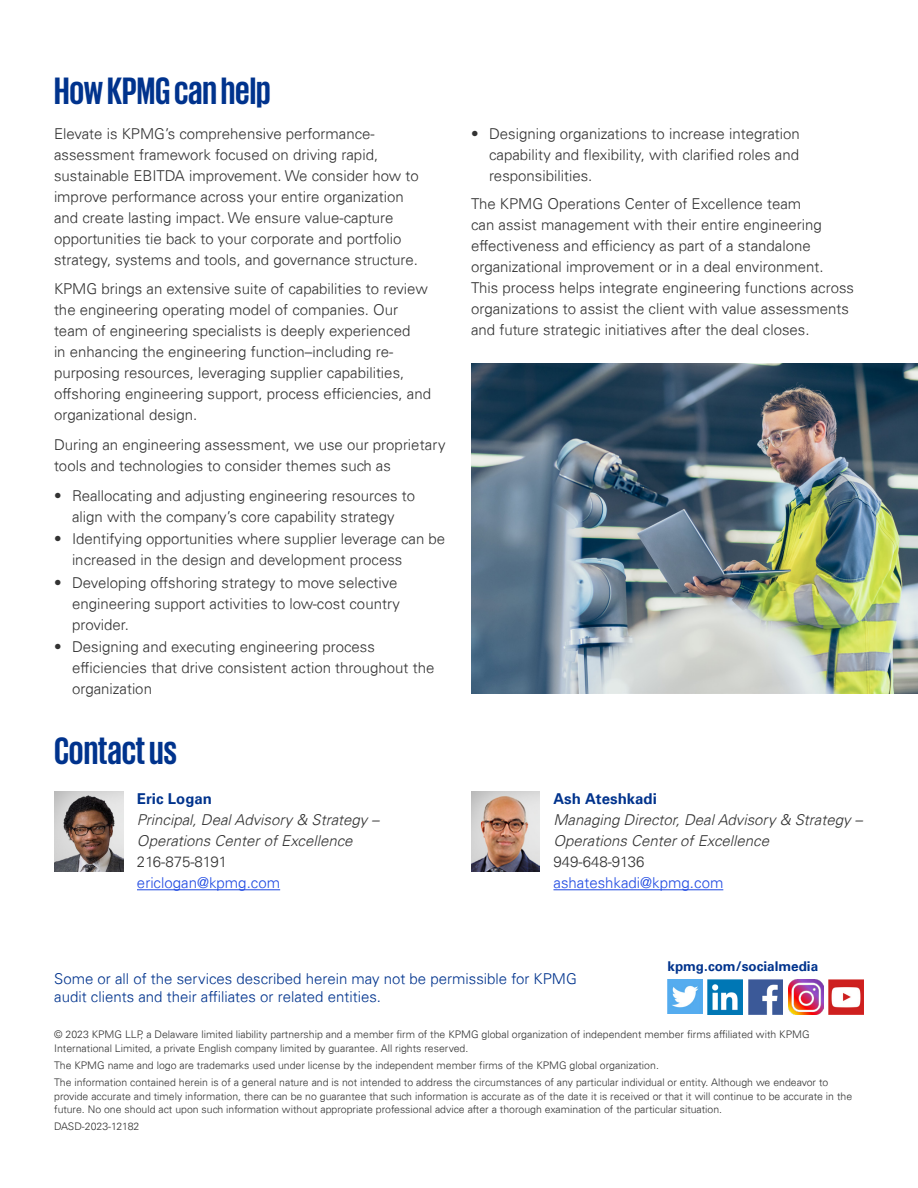
<style>
.page{position:relative;width:918px;height:1188px;background:#fff}
.page>*{position:absolute;margin:0;border:0;box-sizing:border-box;transform-origin:0 0}
.t1{font:700 39px "KPMG";color:#00338d}
.t2{font:300 15px/21px "Univers 45";color:#333}
.t3{font:italic 300 15px/21px "Univers 45";color:#333}
.t4{font:300 15px/18px "Univers 45";color:#00338d}
.t5{font:300 15px "Univers 45";color:#1e49e2}
.t6{font:700 15px "Univers";color:#00338d}
.t7{font:700 13.5px "Univers";color:#00338d}
.t8{font:300 10.5px/13.5px "Univers 45";color:#333}
</style>
<div class="page">
<img style="left:748px;top:980px;width:35px;height:34px">
<img style="left:708px;top:980px;width:35px;height:34px">
<img style="left:668px;top:979px;width:34px;height:35px">
<img style="left:829px;top:980px;width:35px;height:34px">
<img style="left:789px;top:980px;width:34px;height:34px">
<img style="left:471px;top:792px;width:69px;height:79px">
<hr style="left:554px;top:889px;width:169px;height:1px;background:#1e49e2">
<img style="left:471px;top:364px;width:447px;height:329px">
<img style="left:54px;top:792px;width:69px;height:79px">
<hr style="left:137px;top:889px;width:143px;height:1px;background:#1e49e2">
<h1 class="t1" style="left:54px;top:71px;width:218px">How KPMG can help</h1>
<p class="t2" style="left:54px;top:123px;width:366px">Elevate is KPMG’s comprehensive performance&shy;assessment framework focused on driving rapid, sustainable EBITDA improvement. We consider how to improve performance across your entire organization and create lasting impact. We ensure value-capture opportunities tie back to your corporate and portfolio strategy, systems and tools, and governance structure.</p>
<p class="t2" style="left:54px;top:279px;width:379px">KPMG brings an extensive suite of capabilities to review the engineering operating model of companies. Our team of engineering specialists is deeply experienced<br>in enhancing the engineering function–including re&shy;purposing resources, leveraging supplier capabilities, offshoring engineering support, process efficiencies, and organizational design.</p>
<p class="t2" style="left:54px;top:434px;width:393px">During an engineering assessment, we use our proprietary tools and technologies to consider themes such as</p>
<p class="t2" style="left:54px;top:485px;width:363px;text-align:center">• Reallocating and adjusting engineering resources to align with the company’s core capability strategy</p>
<p class="t2" style="left:72px;top:528px;width:375px;text-indent:-18px">• Identifying opportunities where supplier leverage can be increased in the design and development process</p>
<p class="t2" style="left:72px;top:572px;width:330px;text-indent:-18px">• Developing offshoring strategy to move selective engineering support activities to low-cost country provider.</p>
<p class="t2" style="left:72px;top:636px;width:364px;text-indent:-18px">• Designing and executing engineering process efficiencies that drive consistent action throughout the organization</p>
<h1 class="t1" style="left:54px;top:731px;width:125px">Contact us</h1>
<p class="t6" style="left:137px;top:790px;width:77px">Eric Logan</p>
<p class="t3" style="left:137px;top:809px;width:244px">Principal, Deal Advisory &amp; Strategy –<br>Operations Center of Excellence</p>
<p class="t2" style="left:137px;top:851px;width:92px">216-875-8191</p>
<p class="t5" style="left:137px;top:874px;width:145px">ericlogan@kpmg.com</p>
<p class="t2" style="left:489px;top:123px;width:312px;text-align:justify;text-indent:-18px">• Designing organizations to increase integration capability and flexibility, with clarified roles and responsibilities.</p>
<p class="t2" style="left:471px;top:194px;width:385px">The KPMG Operations Center of Excellence team<br>can assist management with their entire engineering effectiveness and efficiency as part of a standalone organizational improvement or in a deal environment.<br>This process helps integrate engineering functions across organizations to assist the client with value assessments and future strategic initiatives after the deal closes.</p>
<p class="t6" style="left:554px;top:790px;width:105px">Ash Ateshkadi</p>
<p class="t3" style="left:554px;top:809px;width:310px">Managing Director, Deal Advisory &amp; Strategy –<br>Operations Center of Excellence</p>
<p class="t2" style="left:554px;top:851px;width:92px">949-648-9136</p>
<p class="t5" style="left:554px;top:874px;width:171px">ashateshkadi@kpmg.com</p>
<p class="t7" style="left:668px;top:958px;width:152px">kpmg.com/socialmedia</p>
<p class="t4" style="left:54px;top:970px;width:524px">Some or all of the services described herein may not be permissible for KPMG audit clients and their affiliates or related entities.</p>
<p class="t8" style="left:54px;top:1028px;width:757px">© 2023 KPMG LLP, a Delaware limited liability partnership and a member firm of the KPMG global organization of independent member firms affiliated with KPMG<br>International Limited, a private English company limited by guarantee. All rights reserved.</p>
<p class="t8" style="left:54px;top:1057px;width:776px;line-height:17.1px">The KPMG name and logo are trademarks used under license by the independent member firms of the KPMG global organization.<br>The information contained herein is of a general nature and is not intended to address the circumstances of any particular individual or entity. Although we endeavor to</p>
<p class="t8" style="left:54px;top:1089px;width:799px">provide accurate and timely information, there can be no guarantee that such information is accurate as of the date it is received or that it will continue to be accurate in the future. No one should act upon such information without appropriate professional advice after a thorough examination of the particular situation.</p>
<p class="t8" style="left:54px;top:1120px;width:87px">DASD-2023-12182</p>
</div>
